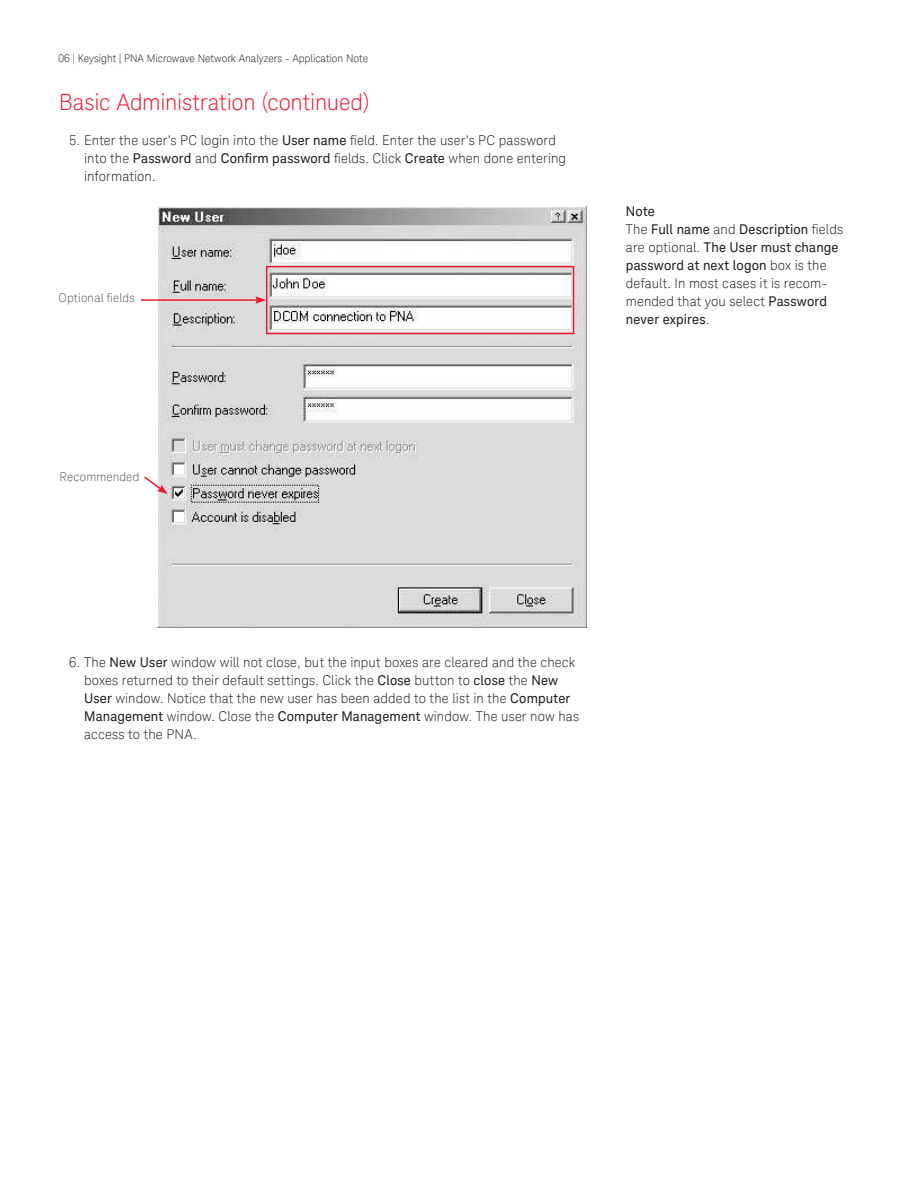
<style>
.page{position:relative;width:918px;height:1188px;background:#fff}
.page>*{position:absolute;margin:0;border:0;box-sizing:border-box;transform-origin:0 0}
.t1{font:300 22.5px "Keysight Sans";letter-spacing:-.005em;color:#ed1a37}
.t2{font:300 13.5px/18px "Keysight Sans";letter-spacing:.01em;color:#231f20}
.t3{font:300 12px "Keysight Sans";letter-spacing:.015em;color:#58595b}
.t4{font:300 10.5px "Keysight Sans";color:#231f20}
.s1{font-weight:400}
</style>
<div class="page">
<img style="left:157px;top:207px;width:430px;height:420px">
<div style="left:266px;top:266px;width:308px;height:68px;border:2px solid #ed1a37"></div>
<hr style="left:141px;top:299px;width:117px;height:2px;background:#ed1a37">
<svg style="left:255px;top:296px;width:11px;height:8px"></svg>
<svg style="left:144px;top:475px;width:24px;height:19px"></svg>
<p class="t4" style="left:59px;top:53px;width:311px">06 | Keysight | PNA Microwave Network Analyzers - Application Note</p>
<h1 class="t1" style="left:59px;top:92px;width:313px">Basic Administration (continued)</h1>
<p class="t2" style="left:84px;top:132px;width:483px;text-indent:-15px">5. Enter the user’s PC login into the <span class="s1">User name</span> ield. Enter the user’s PC password into the <span class="s1">Password</span> and <span class="s1">Conirm password</span> ields. Click <span class="s1">Create</span> when done entering information.</p>
<p class="t3" style="left:59px;top:291px;width:78px">Optional ields</p>
<p class="t3" style="left:60px;top:471px;width:81px">Recommended</p>
<p class="t2" style="left:626px;top:204px;width:219px"><span class="s1">Note<br></span>The <span class="s1">Full name</span> and <span class="s1">Description</span> ields are optional. <span class="s1">The User must change password at next logon</span> box is the default. In most cases it is recom&shy;mended that you select <span class="s1">Password never expires</span>.</p>
<p class="t2" style="left:84px;top:654px;width:496px;text-indent:-15px">6. The <span class="s1">New User</span> window will not close, but the input boxes are cleared and the check boxes returned to their default settings. Click the <span class="s1">Close</span> button to <span class="s1">close</span> the <span class="s1">New User</span> window. Notice that the new user has been added to the list in the <span class="s1">Computer Management</span> window. Close the <span class="s1">Computer Management</span> window. The user now has access to the PNA.</p>
</div>
